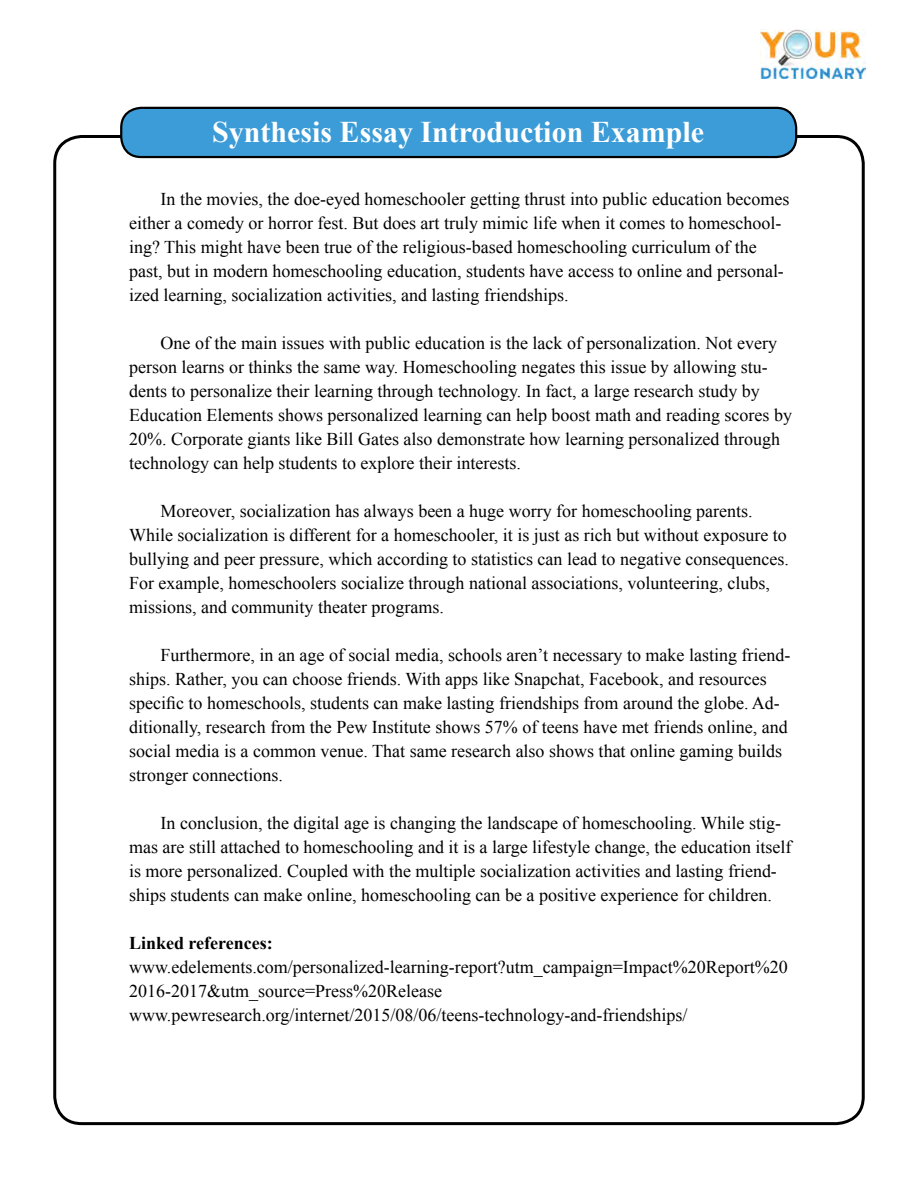
<style>
.page{position:relative;width:918px;height:1188px;background:#fff}
.page>*{position:absolute;margin:0;border:0;box-sizing:border-box;transform-origin:0 0}
.t1{font:700 30px "Times New Roman";color:#fff}
.t2{font:18px/24px "Times New Roman";color:#000}
.t3{font:700 18px "Times New Roman";color:#000}
</style>
<div class="page">
<img style="left:760px;top:29px;width:106px;height:49px">
<div style="left:121px;top:108px;width:675px;height:49px;background:#3c9cd7;border-radius:20px"></div>
<div style="left:120px;top:107px;width:677px;height:51px;border:2px solid #000;border-radius:20px"></div>
<h1 class="t1" style="left:212px;top:111px;width:494px">Synthesis Essay Introduction Example</h1>
<p class="t2" style="left:129px;top:186px;width:662px;text-indent:32px">In the movies, the doe-eyed homeschooler getting thrust into public education becomes either a comedy or horror fest. But does art truly mimic life when it comes to homeschool&shy;ing? This might have been true of the religious-based homeschooling curriculum of the past, but in modern homeschooling education, students have access to online and personal&shy;ized learning, socialization activities, and lasting friendships.</p>
<p class="t2" style="left:129px;top:330px;width:664px;text-indent:32px">One of the main issues with public education is the lack of personalization. Not every person learns or thinks the same way. Homeschooling negates this issue by allowing stu&shy;dents to personalize their learning through technology. In fact, a large research study by Education Elements shows personalized learning can help boost math and reading scores by 20%. Corporate giants like Bill Gates also demonstrate how learning personalized through technology can help students to explore their interests.</p>
<p class="t2" style="left:129px;top:498px;width:661px;text-indent:32px">Moreover, socialization has always been a huge worry for homeschooling parents.<br>While socialization is different for a homeschooler, it is just as rich but without exposure to bullying and peer pressure, which according to statistics can lead to negative consequences.<br>For example, homeschoolers socialize through national associations, volunteering, clubs, missions, and community theater programs.</p>
<p class="t2" style="left:129px;top:642px;width:663px;text-indent:32px">Furthermore, in an age of social media, schools aren’t necessary to make lasting friend&shy;ships. Rather, you can choose friends. With apps like Snapchat, Facebook, and resources specific to homeschools, students can make lasting friendships from around the globe. Ad&shy;ditionally, research from the Pew Institute shows 57% of teens have met friends online, and social media is a common venue. That same research also shows that online gaming builds stronger connections.</p>
<p class="t2" style="left:129px;top:810px;width:664px;text-indent:32px">In conclusion, the digital age is changing the landscape of homeschooling. While stig&shy;mas are still attached to homeschooling and it is a large lifestyle change, the education itself is more personalized. Coupled with the multiple socialization activities and lasting friend&shy;ships students can make online, homeschooling can be a positive experience for children.</p>
<p class="t3" style="left:129px;top:930px;width:145px">Linked references:</p>
<p class="t2" style="left:129px;top:954px;width:660px">www.edelements.com/personalized-learning-report?utm_campaign=Impact%20Report%20<br>2016-2017&amp;utm_source=Press%20Release www.pewresearch.org/internet/2015/08/06/teens-technology-and-friendships/</p>
</div>
